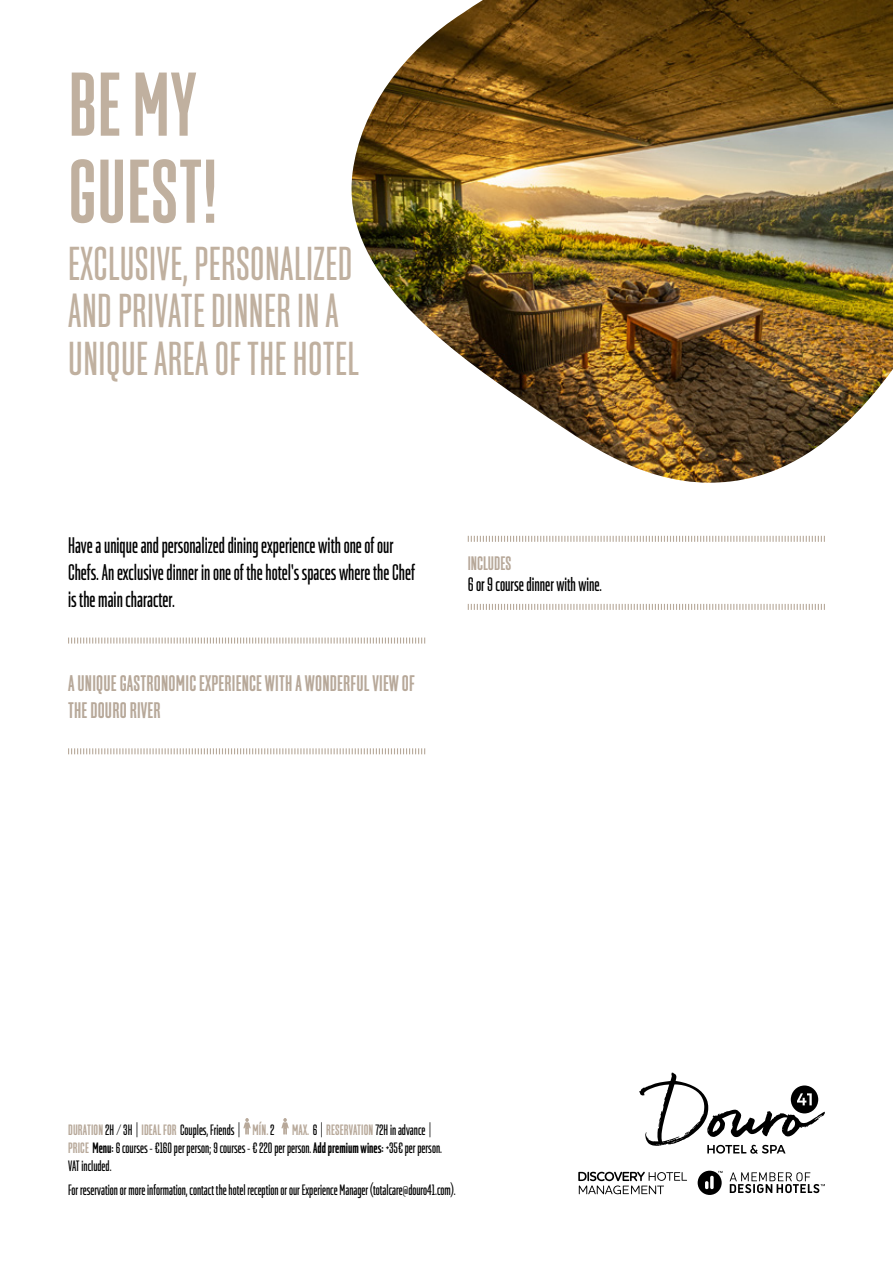
<style>
.page{position:relative;width:893px;height:1263px;background:#fff}
.page>*{position:absolute;margin:0;border:0;box-sizing:border-box;transform-origin:0 0}
.t1{font:500 90.15px/87px "Solido Compact";letter-spacing:.01em;color:#c0b09f}
.t2{font:47.4px/47.4px "Solido Compact";letter-spacing:.01em;color:#c0b09f}
.t3{font:22.5px/27px "Solido Compact";color:#000}
.t4{font:500 22.5px/27px "Solido Compact";letter-spacing:.01em;color:#b7a899}
.t5{font:19.5px "Solido Compact";color:#000}
.t6{font:500 19.5px "Solido Compact";color:#b7a899}
.t7{font:15px/18px "Solido Compact";color:#000}
.s1{font-weight:500;color:#b7a899}
.s2{font-weight:500}
</style>
<div class="page">
<svg style="left:578px;top:1172px;width:109px;height:22px"></svg>
<svg style="left:698px;top:1171px;width:127px;height:24px"></svg>
<svg style="left:639px;top:1072px;width:186px;height:82px"></svg>
<svg style="left:68px;top:637px;width:357px;height:6px"></svg>
<svg style="left:68px;top:748px;width:357px;height:6px"></svg>
<svg style="left:243px;top:1118px;width:8px;height:17px"></svg>
<svg style="left:281px;top:1118px;width:8px;height:17px"></svg>
<img style="left:351px;top:0;width:542px;height:483px">
<svg style="left:468px;top:536px;width:357px;height:6px"></svg>
<svg style="left:468px;top:604px;width:357px;height:6px"></svg>
<h1 class="t1" style="left:68px;top:65px;width:151px">BE MY<br>GUEST!</h1>
<h2 class="t2" style="left:68px;top:241px;width:292px">EXCLUSIVE, PERSONALIZED<br>AND PRIVATE DINNER IN A<br>UNIQUE AREA OF THE HOTEL</h2>
<h3 class="t3" style="left:68px;top:532px;width:348px">Have a unique and personalized dining experience with one of our<br>Chefs. An exclusive dinner in one of the hotel’s spaces where the Chef is the main character.</h3>
<h3 class="t4" style="left:68px;top:670px;width:348px">A UNIQUE GASTRONOMIC EXPERIENCE WITH A WONDERFUL VIEW OF<br>THE DOURO RIVER</h3>
<h3 class="t6" style="left:468px;top:552px;width:45px">INCLUDES</h3>
<h3 class="t5" style="left:468px;top:573px;width:136px">6 or 9 course dinner with wine.</h3>
<p class="t7" style="left:68px;top:1121px;width:375px"><span class="s1">DURATION</span> 2H / 3H <span class="s2">|</span> <span class="s1">IDEAL FOR</span> Couples, Friends <span class="s2">|</span> <span class="s1">MÍN.</span> 2 <span class="s1">MAX.</span> 6 <span class="s2">|</span> <span class="s1">RESERVATION</span> 72H in advance <span class="s2">|<br></span><span class="s1">PRICE</span> <span class="s2">Menu:</span> 6 courses - €160 per person; 9 courses - € 220 per person. <span class="s2">Add premium wines:</span> +35€ per person.<br>VAT included.</p>
<p class="t7" style="left:68px;top:1181px;width:389px">For reservation or more information, contact the hotel reception or our Experience Manager (totalcare@douro41.com).</p>
</div>
